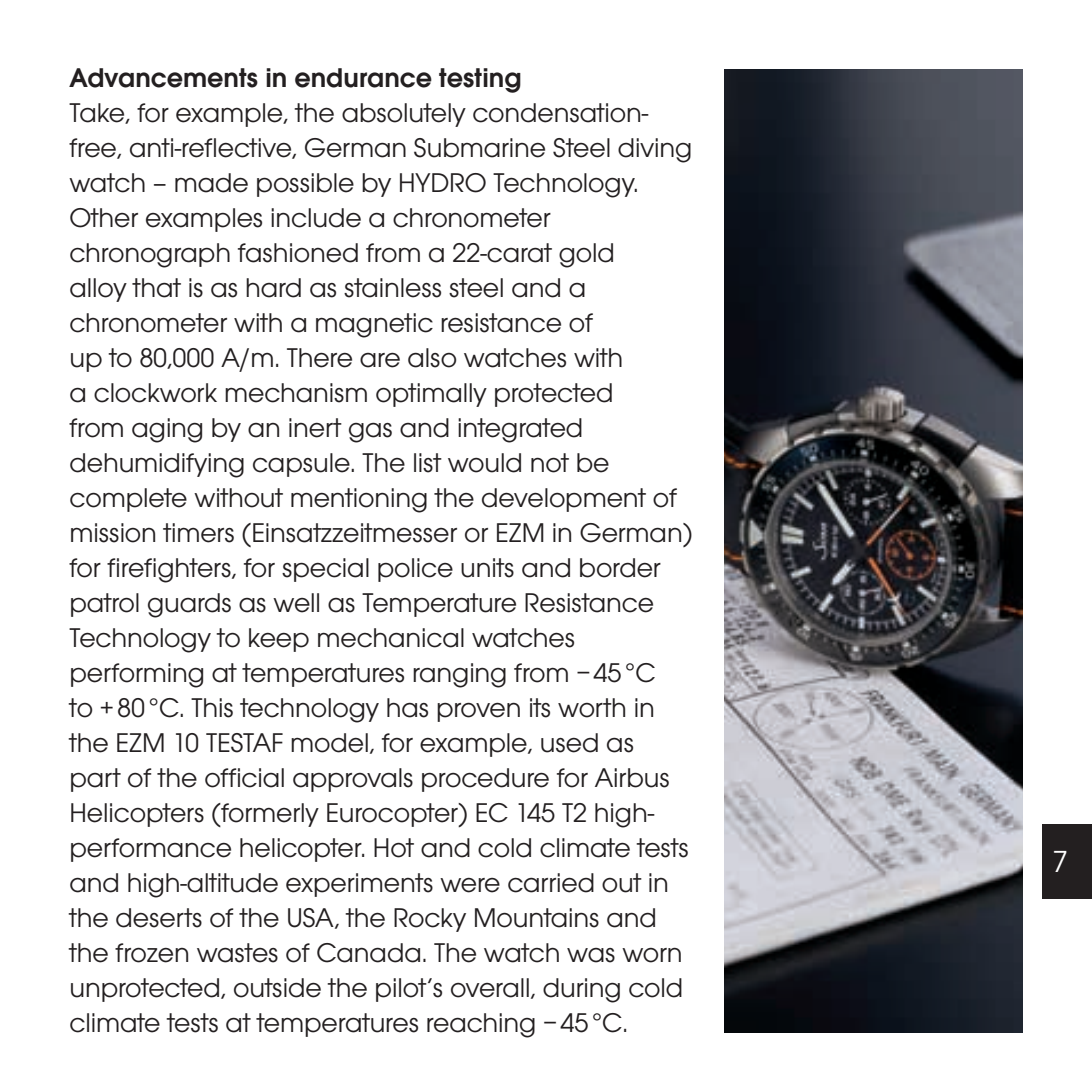
<style>
.page{position:relative;width:1092px;height:1092px;background:#fff}
.page>*{position:absolute;margin:0;border:0;box-sizing:border-box;transform-origin:0 0}
.t1{font:31.5px "Avant Gar Got Itc T Boo";color:#fff}
.t2{font:28px/35px "Avant Gar Got Itc T Boo";letter-spacing:-.005em;color:#231f20}
.t3{font:28px "Avant Gar Got Itc T Dem";color:#231f20}
</style>
<div class="page">
<div style="left:1042px;top:823px;width:49px;height:75px;background:#231f20"></div>
<img style="left:724px;top:69px;width:298px;height:963px">
<p class="t3" style="left:69px;top:61px;width:454px">Advancements in endurance testing</p>
<p class="t2" style="left:69px;top:95px;width:624px">Take, for example, the absolutely condensation&shy;free, anti-reflective, German Submarine Steel diving watch – made possible by HYDRO</p>
<p class="t2" style="left:69px;top:165px;width:624px;text-indent:424px">Technology.<br>Other examples include a chronometer chronograph fashioned from a 22-carat gold<br>alloy that is as hard as stainless steel and a chronometer with a magnetic resistance of<br>up to 80,000 A/m. There are also watches with<br>a clockwork mechanism optimally protected<br>from aging by an inert gas and integrated dehumidifying capsule. The list would not be complete without mentioning the development of mission timers (Einsatzzeitmesser or EZM in German) for firefighters, for special police units and border patrol guards as well as Temperature Resistance Technology to keep mechanical watches performing at temperatures ranging from −45°C<br>to +80°C. This technology has proven its worth in the EZM 10 TESTA</p>
<p class="t2" style="left:69px;top:725px;width:621px;text-indent:201px">F model, for example, used as part of the official approvals procedure for Airbus Helicopters (formerly Eurocopter) EC 145 T2 high&shy;performance helicopter. Hot and cold climate tests and high-altitude experiments were carried out in the deserts of the USA, the Rocky Mountains and the frozen wastes of Canada. The watch was worn unprotected, outside the pilot’s overall, during cold climate tests at temperatures reaching −45°C.</p>
<p class="t1" style="left:1052px;top:843px;width:17px">7</p>
</div>
